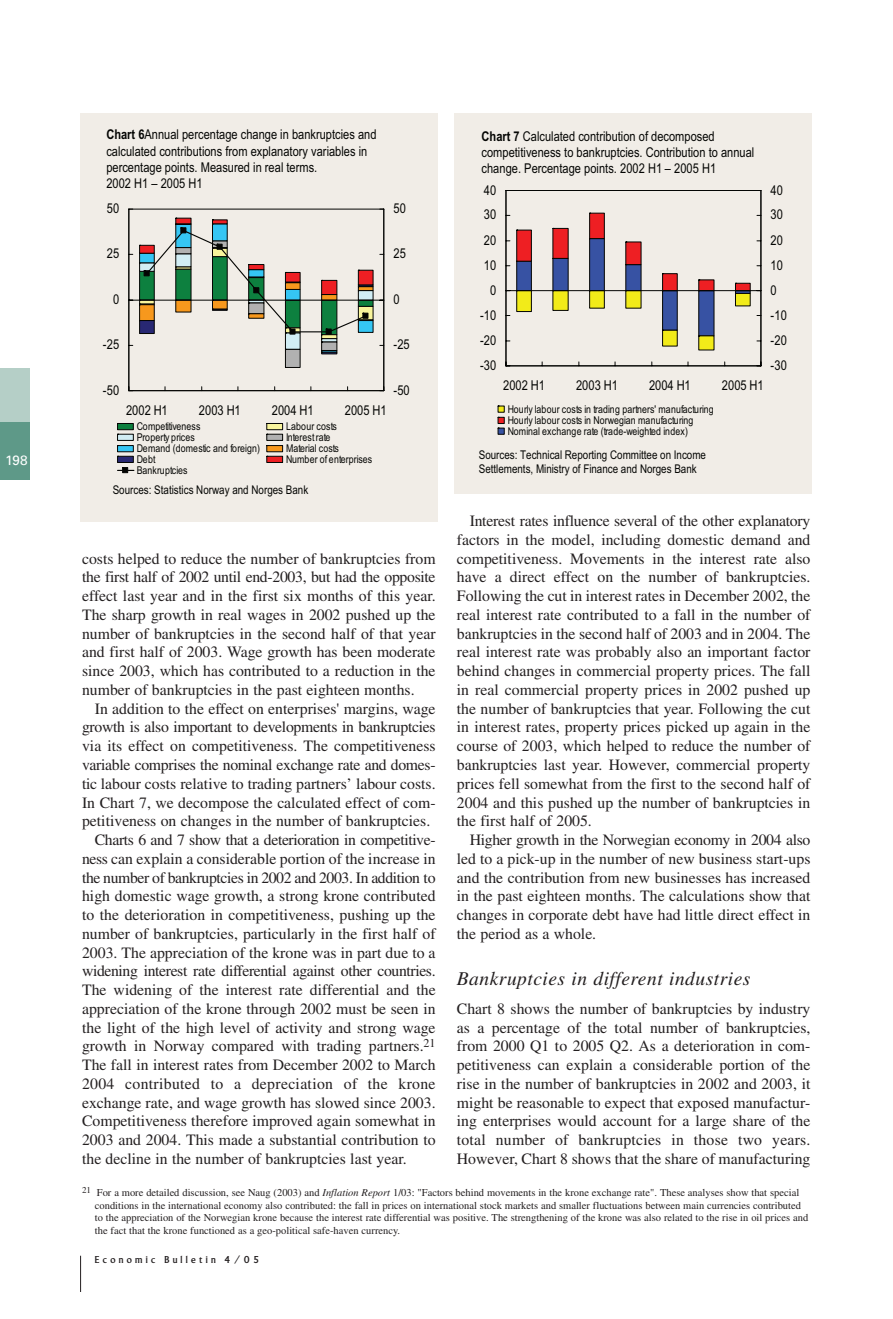
<style>
.page{position:relative;width:893px;height:1319px;background:#fff}
.page>*{position:absolute;margin:0;border:0;box-sizing:border-box;transform-origin:0 0}
.t1{font:italic 19.5px "Times";letter-spacing:.025em;color:#231f20}
.t2{font:15.75px/18.8px "Times";color:#231f20;text-align:justify}
.t3{font:15.75px "Times";letter-spacing:-.025em;color:#231f20}
.t4{font:15.75px "Times";letter-spacing:-.02em;color:#231f20}
.t5{font:15.75px "Times";letter-spacing:.02em;color:#231f20}
.t6{font:13.5px/16.2px "Arial Narrow";color:#040503}
.t7{font:13.5px "Univers";color:#fff}
.t8{font:12px/14.4px "Arial Narrow";color:#040503}
.t9{font:10.8px/11.1px "Arial Narrow";letter-spacing:.015em;color:#040503}
.t10{font:10.5px/12.6px "Times";color:#231f20}
.t11{font:10.5px "Albertus";letter-spacing:.31em;color:#231f20}
.s1{font-weight:700}
.s2{font-style:italic}
</style>
<div class="page">
<hr style="left:80px;top:1255px;width:1px;height:36px;background:#231f20">
<div style="left:0;top:368px;width:30px;height:111px;background:#b5cfc7"></div>
<div style="left:0;top:422px;width:30px;height:57px;background:#5e9988"></div>
<div style="left:455px;top:113px;width:357px;height:381px;background:#f1ede7"></div>
<hr style="left:761px;top:190px;width:1px;height:176px;background:#040503">
<svg style="left:505px;top:190px;width:256px;height:176px"></svg>
<svg style="left:497px;top:405px;width:8px;height:30px"></svg>
<div style="left:81px;top:113px;width:357px;height:408px;background:#f1ede7"></div>
<svg style="left:128px;top:208px;width:256px;height:183px"></svg>
<svg style="left:266px;top:423px;width:17px;height:40px"></svg>
<svg style="left:117px;top:423px;width:17px;height:50px"></svg>
<p class="t7" style="left:5px;top:455px;width:24px">198</p>
<p class="t6" style="left:106px;top:128px;width:272px"><span class="s1">Chart 6</span>Annual percentage change in bankruptcies and calculated contributions from explanatory variables in percentage points. Measured in real terms.<br>2002 H1 – 2005 H1</p>
<p class="t6" style="left:107px;top:201px;width:14px">50</p>
<p class="t6" style="left:107px;top:247px;width:14px">25</p>
<p class="t6" style="left:393px;top:201px;width:14px">50</p>
<p class="t6" style="left:393px;top:247px;width:14px">25</p>
<p class="t6" style="left:113px;top:292px;width:8px">0</p>
<p class="t6" style="left:103px;top:338px;width:18px">-25</p>
<p class="t6" style="left:393px;top:292px;width:8px">0</p>
<p class="t6" style="left:393px;top:338px;width:18px">-25</p>
<p class="t6" style="left:103px;top:383px;width:18px">-50</p>
<p class="t6" style="left:126px;top:403px;width:43px">2002 H1</p>
<p class="t6" style="left:199px;top:403px;width:43px">2003 H1</p>
<p class="t6" style="left:272px;top:403px;width:43px">2004 H1</p>
<p class="t6" style="left:345px;top:403px;width:43px">2005 H1</p>
<p class="t9" style="left:137px;top:422px;width:65px">Competitiveness</p>
<p class="t9" style="left:286px;top:422px;width:52px">Labour costs</p>
<p class="t9" style="left:137px;top:432px;width:60px">Property prices</p>
<p class="t9" style="left:286px;top:432px;width:46px">Interest rate</p>
<p class="t9" style="left:137px;top:444px;width:125px">Demand (domestic and foreign)</p>
<p class="t9" style="left:286px;top:444px;width:54px">Material costs</p>
<p class="t9" style="left:137px;top:454px;width:20px">Debt</p>
<p class="t9" style="left:286px;top:454px;width:88px">Number of enterprises</p>
<p class="t9" style="left:137px;top:465px;width:52px">Bankruptcies</p>
<p class="t8" style="left:113px;top:483px;width:197px">Sources: Statistics Norway and Norges Bank</p>
<p class="t6" style="left:393px;top:383px;width:18px">-50</p>
<p class="t2" style="left:82px;top:550px;width:355px">costs helped to reduce the number of bankruptcies from the first half of 2002 until end-2003, but had the opposite effect last year and in the first six months of this year.<br>The sharp growth in real wages in 2002 pushed up the number of bankruptcies in the second half of that year and first half of 2003. Wage growth has been moderate since 2003, which has contributed to a reduction in the number of bankruptcies in the past eighteen months.</p>
<p class="t2" style="left:95px;top:700px;width:342px">In addition to the effect on enterprises' margins, wage</p>
<p class="t4" style="left:82px;top:721px;width:355px">growth is also important to developments in bankruptcies</p>
<p class="t2" style="left:82px;top:738px;width:355px">via its effect on competitiveness. The competitiveness</p>
<p class="t4" style="left:82px;top:759px;width:355px">variable comprises the nominal exchange rate and domes-</p>
<p class="t2" style="left:82px;top:775px;width:355px">tic labour costs relative to trading partners’ labour costs.</p>
<p class="t2" style="left:82px;top:794px;width:355px">In Chart 7, we decompose the calculated effect of com-</p>
<p class="t2" style="left:82px;top:813px;width:350px">petitiveness on changes in the number of bankruptcies.</p>
<p class="t3" style="left:95px;top:834px;width:342px">Charts 6 and 7 show that a deterioration in competitive-</p>
<p class="t2" style="left:82px;top:850px;width:355px">ness can explain a considerable portion of the increase in</p>
<p class="t3" style="left:82px;top:871px;width:355px">the number of bankruptcies in 2002 and 2003. In addition to</p>
<p class="t2" style="left:82px;top:888px;width:355px">high domestic wage growth, a strong krone contributed</p>
<p class="t2" style="left:82px;top:906px;width:355px">to the deterioration in competitiveness, pushing up the</p>
<p class="t2" style="left:82px;top:925px;width:355px">number of bankruptcies, particularly in the first half of</p>
<p class="t2" style="left:82px;top:944px;width:355px">2003. The appreciation of the krone was in part due to a</p>
<p class="t3" style="left:82px;top:965px;width:355px">widening interest rate differential against other countries.</p>
<p class="t2" style="left:82px;top:981px;width:355px">The widening of the interest rate differential and the</p>
<p class="t2" style="left:82px;top:1000px;width:355px">appreciation of the krone through 2002 must be seen in</p>
<p class="t2" style="left:82px;top:1019px;width:355px">the light of the high level of activity and strong wage</p>
<p class="t2" style="left:82px;top:1038px;width:355px">growth in Norway compared with trading partners.<sup>21</sup></p>
<p class="t2" style="left:82px;top:1056px;width:355px">The fall in interest rates from December 2002 to March</p>
<p class="t5" style="left:82px;top:1077px;width:355px">2004 contributed to a depreciation of the krone</p>
<p class="t2" style="left:82px;top:1094px;width:355px">exchange rate, and wage growth has slowed since 2003.</p>
<p class="t2" style="left:82px;top:1113px;width:355px">Competitiveness therefore improved again somewhat in</p>
<p class="t2" style="left:82px;top:1131px;width:355px">2003 and 2004. This made a substantial contribution to</p>
<p class="t2" style="left:82px;top:1150px;width:326px">the decline in the number of bankruptcies last year.</p>
<p class="t6" style="left:482px;top:129px;width:274px"><span class="s1">Chart 7</span> Calculated contribution of decomposed competitiveness to bankruptcies. Contribution to annual change. Percentage points. 2002 H1 – 2005 H1</p>
<p class="t6" style="left:484px;top:183px;width:14px">40</p>
<p class="t6" style="left:770px;top:183px;width:14px">40</p>
<p class="t6" style="left:484px;top:208px;width:14px">30</p>
<p class="t6" style="left:770px;top:208px;width:14px">30</p>
<p class="t6" style="left:484px;top:233px;width:14px">20</p>
<p class="t6" style="left:770px;top:233px;width:14px">20</p>
<p class="t6" style="left:484px;top:258px;width:14px">10</p>
<p class="t6" style="left:770px;top:258px;width:14px">10</p>
<p class="t6" style="left:490px;top:283px;width:8px">0</p>
<p class="t6" style="left:770px;top:283px;width:8px">0</p>
<p class="t6" style="left:480px;top:308px;width:18px">-10</p>
<p class="t6" style="left:770px;top:308px;width:18px">-10</p>
<p class="t6" style="left:480px;top:333px;width:18px">-20</p>
<p class="t6" style="left:770px;top:333px;width:18px">-20</p>
<p class="t6" style="left:480px;top:358px;width:18px">-30</p>
<p class="t6" style="left:770px;top:358px;width:18px">-30</p>
<p class="t6" style="left:503px;top:378px;width:43px">2002 H1</p>
<p class="t6" style="left:576px;top:378px;width:43px">2003 H1</p>
<p class="t6" style="left:649px;top:378px;width:43px">2004 H1</p>
<p class="t6" style="left:722px;top:378px;width:43px">2005 H1</p>
<p class="t9" style="left:508px;top:404px;width:208px">Hourly labour costs in trading partners' manufacturing<br>Hourly labour costs in Norwegian manufacturing<br>Nominal exchange rate (trade-weighted index)</p>
<p class="t8" style="left:479px;top:448px;width:229px">Sources: Technical Reporting Committee on Income<br>Settlements, Ministry of Finance and Norges Bank</p>
<p class="t2" style="left:457px;top:513px;width:355px;text-indent:13px">Interest rates influence several of the other explanatory factors in the model, including domestic demand and competitiveness. Movements in the interest rate also have a direct effect on the number of bankruptcies.<br>Following the cut in interest rates in December 2002, the real interest rate contributed to a fall in the number of bankruptcies in the second half of 2003 and in 2004. The real interest rate was probably also an important factor behind changes in commercial property prices. The fall in real commercial property prices in 2002 pushed up the number of bankruptcies that year. Following the cut in interest rates, property prices picked up again in the course of 2003, which helped to reduce the number of bankruptcies last year. However, commercial property prices fell somewhat from the first to the second half of 2004 and this pushed up the number of bankruptcies in the first half of 2005.</p>
<p class="t2" style="left:457px;top:831px;width:355px;text-indent:13px">Higher growth in the Norwegian economy in 2004 also led to a pick-up in the number of new business start-ups and the contribution from new businesses has increased in the past eighteen months. The calculations show that changes in corporate debt have had little direct effect in the period as a whole.</p>
<p class="t1" style="left:457px;top:971px;width:295px">Bankruptcies in different industries</p>
<p class="t2" style="left:457px;top:1000px;width:355px">Chart 8 shows the number of bankruptcies by industry as a percentage of the total number of bankruptcies, from 2000 Q1 to 2005 Q2. As a deterioration in com&shy;petitiveness can explain a considerable portion of the rise in the number of bankruptcies in 2002 and 2003, it might be reasonable to expect that exposed manufactur&shy;ing enterprises would account for a large share of the total number of bankruptcies in those two years.<br>However, Chart 8 shows that the share of manufacturing</p>
<p class="t10" style="left:95px;top:1187px;width:715px;text-indent:-13px"><sup>21</sup> For a more detailed discussion, see Naug (2003) and <span class="s2">Inflation Report</span> 1/03: "Factors behind movements in the krone exchange rate". These analyses show that special conditions in the international economy also contributed: the fall in prices on international stock markets and smaller fluctuations between main currencies contributed to the appreciation of the Norwegian krone because the interest rate differential was positive. The strengthening of the krone was also related to the rise in oil prices and the fact that the krone functioned as a geo-political safe-haven currency.</p>
<p class="t11" style="left:95px;top:1255px;width:166px">Economic Bulletin 4/05</p>
</div>
